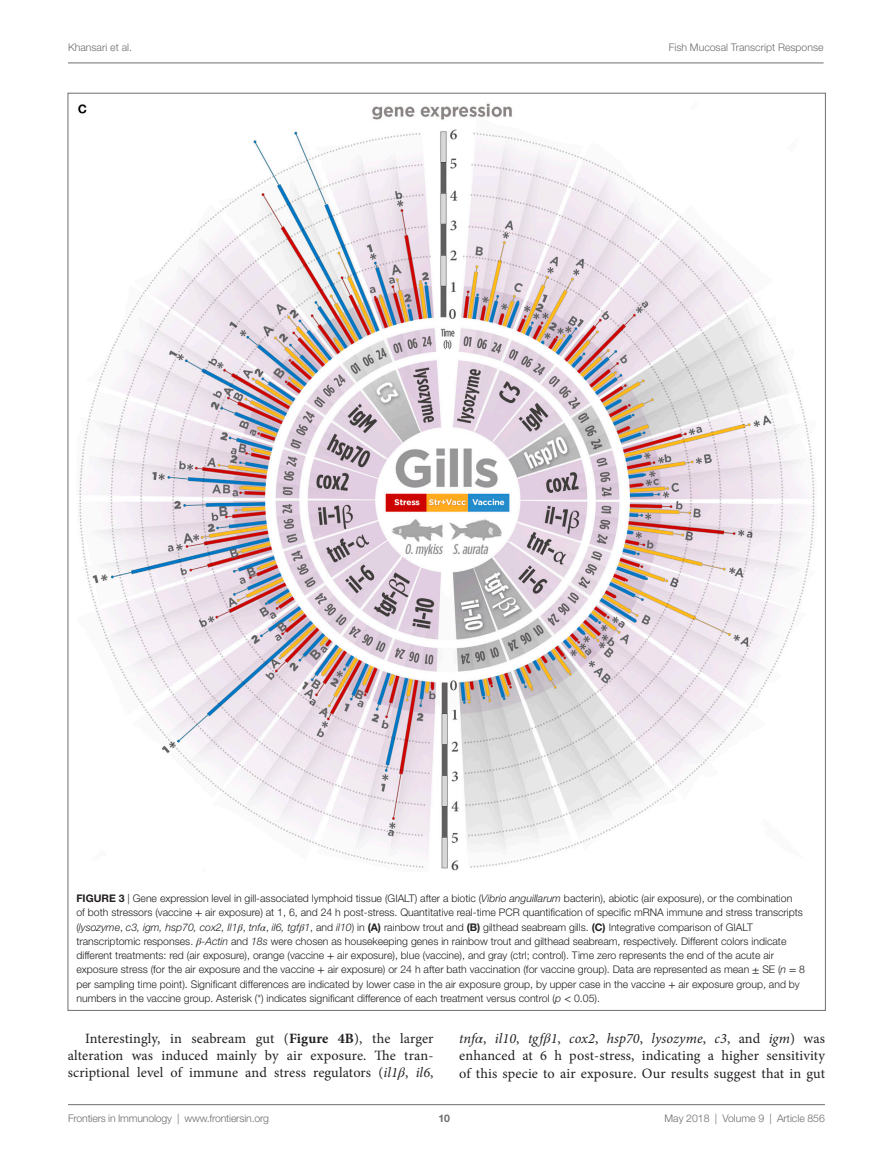
<style>
.page{position:relative;width:893px;height:1170px;background:#fff}
.page>*{position:absolute;margin:0;border:0;box-sizing:border-box;transform-origin:0 0}
.t1{font:14.25px/17.2px "Minion Pro";letter-spacing:.01em;color:#231f20;text-align:justify}
.t2{font:300 10.5px/14.2px "Helvetica Neue LT Std";color:#231f20}
.t3{font:300 10.5px "Helvetica Neue LT Std";color:#6c6d70}
.t4{font:700 10.5px "Helvetica Neue LT Std";color:#6c6d70}
.s1{font-weight:700}
.s2{font-style:italic}
.s3{font-family:"STIX General";font-weight:400}
.s4{font-family:"STIX General";font-weight:400;font-style:italic}
.s5{font-family:"STIX General";font-style:italic}
</style>
<div class="page">
<img style="left:78px;top:103px;width:737px;height:768px">
<hr style="left:68px;top:63px;width:756px;height:1px;background:#6c6d70">
<hr style="left:68px;top:1104px;width:757px;height:1px;background:#6c6d70">
<p class="t3" style="left:68px;top:41px;width:65px">Khansari et al.</p>
<p class="t3" style="left:669px;top:41px;width:156px">Fish mucosal transcript response</p>
<p class="t2" style="left:76px;top:891px;width:730px"><span class="s1">FIGURE 3</span> | Gene expression level in gill-associated lymphoid tissue (GIALT) after a biotic (<span class="s2">Vibrio anguillarum</span> bacterin), abiotic (air exposure), or the combination<br>of both stressors (vaccine <span class="s3">+</span> air exposure) at 1, 6, and 24 h post-stress. Quantitative real-time PCR quantification of specific mRNA immune and stress transcripts (<span class="s2">lysozyme</span>, <span class="s2">c3, igm, hsp70, cox2, Il1</span><span class="s4">β</span>, <span class="s2">tnf</span><span class="s4">α</span>, <span class="s2">il6, tgf</span><span class="s4">β</span><span class="s2">1</span>, and <span class="s2">il10</span>) in <span class="s1">(A)</span> rainbow trout and <span class="s1">(B)</span> gilthead seabream gills. <span class="s1">(C)</span> Integrative comparison of GIALT transcriptomic responses. <span class="s4">β</span><span class="s2">-Actin</span> and <span class="s2">18s</span> were chosen as housekeeping genes in rainbow trout and gilthead seabream, respectively. Different colors indicate different treatments: red (air exposure), orange (vaccine <span class="s3">+</span> air exposure), blue (vaccine), and gray (ctrl; control). Time zero represents the end of the acute air exposure stress (for the air exposure and the vaccine <span class="s3">+</span> air exposure) or 24 h after bath vaccination (for vaccine group). Data are represented as mean <span class="s3">±</span> SE (<span class="s2">n</span> <span class="s3">=</span> 8 per sampling time point). Significant differences are indicated by lower case in the air exposure group, by upper case in the vaccine <span class="s3">+</span> air exposure group, and by numbers in the vaccine group. Asterisk (*) indicates significant difference of each treatment versus control (<span class="s2">p</span> <span class="s3">&lt;</span> 0.05).</p>
<h1 class="t1" style="left:68px;top:1029px;width:367px;text-indent:17px">Interestingly, in seabream gut (<span class="s1">Figure 4B</span>), the larger alteration was induced mainly by air exposure. The tran&shy;scriptional level of immune and stress regulators (<span class="s2">il1</span><span class="s5">β</span>, <span class="s2">il6</span>,</h1>
<h1 class="t1" style="left:459px;top:1029px;width:367px"><span class="s2">tnf</span><span class="s5">α</span>, <span class="s2">il10</span>, <span class="s2">tgf</span><span class="s5">β</span><span class="s2">1</span>, <span class="s2">cox2</span>, <span class="s2">hsp70</span>, <span class="s2">lysozyme</span>, <span class="s2">c3</span>, and <span class="s2">igm</span>) was enhanced at 6 h post-stress, indicating a higher sensitivity of this specie to air exposure. Our results suggest that in gut</h1>
<p class="t3" style="left:68px;top:1111px;width:203px">Frontiers in Immunology | www.frontiersin.org</p>
<p class="t3" style="left:665px;top:1111px;width:162px">May 2018 | Volume 9 | Article 856</p>
<p class="t4" style="left:439px;top:1111px;width:13px">10</p>
</div>
